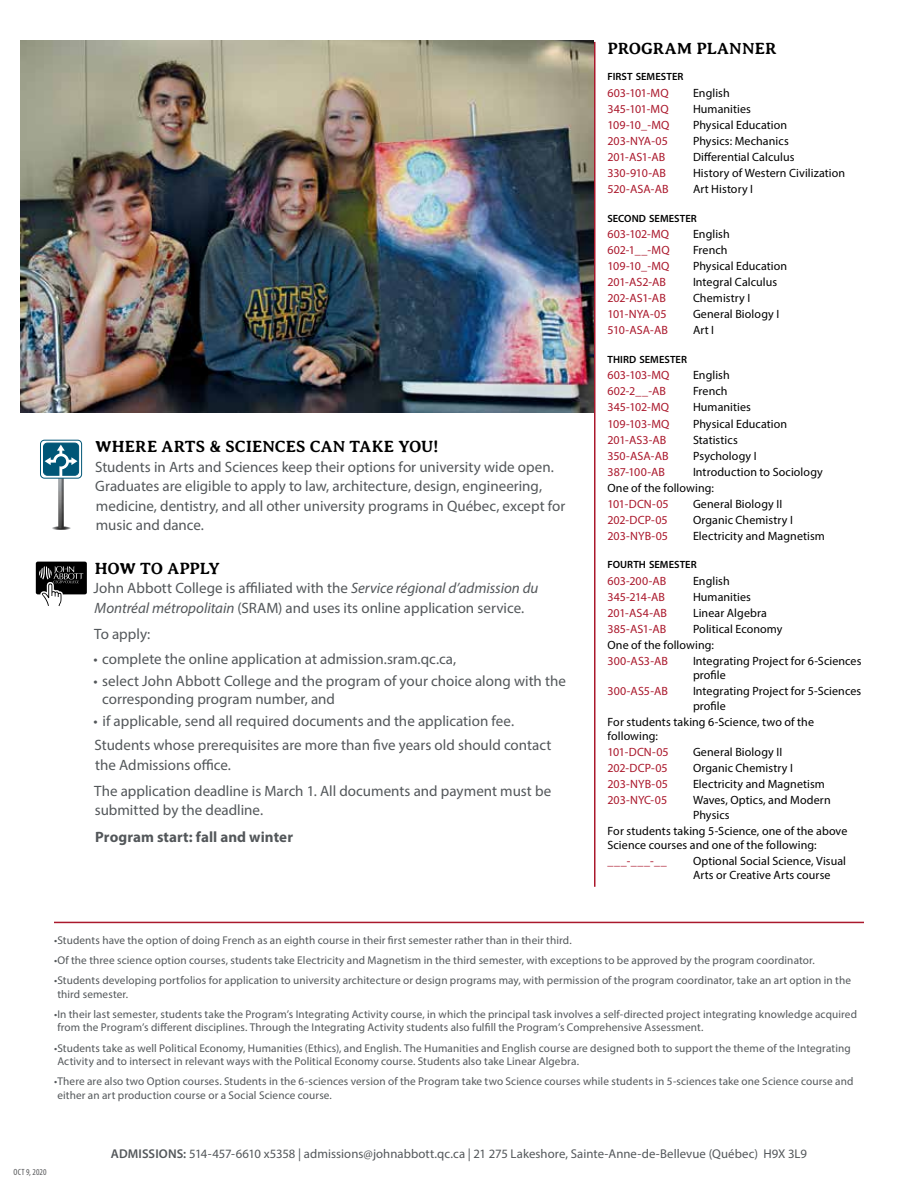
<style>
.page{position:relative;width:918px;height:1188px;background:#fff}
.page>*{position:absolute;margin:0;border:0;box-sizing:border-box;transform-origin:0 0}
.t1{font:700 16.5px "Averia Serif Libre";letter-spacing:.005em;color:#000}
.t2{font:700 16.5px "Averia Serif Libre";letter-spacing:-.015em;color:#000}
.t3{font:15px/19.5px "Myriad Pro";color:#53575a}
.t4{font:700 15px "Myriad Pro";letter-spacing:.005em;color:#53575a}
.t5{font:12.75px "Myriad Pro";letter-spacing:.005em;color:#53575a}
.t6{font:12px/14.4px "Myriad Pro";letter-spacing:.01em;color:#000}
.t7{font:12px "Myriad Pro";color:#aa182c}
.t8{font:11.25px/13.5px "Myriad Pro";letter-spacing:.01em;color:#53575a}
.t9{font:600 10.5px "Myriad Pro";letter-spacing:.005em;color:#000}
.t10{font:condensed 9px "Myriad Pro";letter-spacing:.015em;color:#58595b}
.s1{font-style:italic}
.s2{font-weight:600}
</style>
<div class="page">
<img style="left:20px;top:40px;width:574px;height:372px">
<hr style="left:594px;top:42px;width:2px;height:845px;background:#aa182c">
<hr style="left:54px;top:922px;width:810px;height:1px;background:#aa182c">
<svg style="left:51px;top:526px;width:20px;height:4px"></svg>
<img style="left:58px;top:479px;width:6px;height:50px">
<svg style="left:40px;top:440px;width:42px;height:38px"></svg>
<div style="left:40px;top:440px;width:42px;height:39px;border:1px solid #005677;border-radius:4px"></div>
<div style="left:43px;top:443px;width:36px;height:33px;border:1px solid #005677;border-radius:4px"></div>
<svg style="left:45px;top:445px;width:32px;height:31px"></svg>
<svg style="left:36px;top:562px;width:51px;height:44px"></svg>
<h1 class="t1" style="left:95px;top:437px;width:345px">WHERE ARTS &amp; SCIENCES CAN TAKE YOU!</h1>
<p class="t3" style="left:95px;top:457px;width:472px">Students in Arts and Sciences keep their options for university wide open.<br>Graduates are eligible to apply to law, architecture, design, engineering, medicine, dentistry, and all other university programs in Québec, except for music and dance.</p>
<h1 class="t2" style="left:95px;top:559px;width:127px">HOW TO APPLY</h1>
<h2 class="t3" style="left:94px;top:578px;width:446px">John Abbott College is affiliated with the <span class="s1">Service régional d’admission du<br>Montréal métropolitain</span> (SRAM) and uses its online application service.</h2>
<h2 class="t3" style="left:94px;top:624px;width:58px">To apply:</h2>
<h2 class="t3" style="left:93px;top:649px;width:364px">• complete the online application at admission.sram.qc.ca,</h2>
<h2 class="t3" style="left:102px;top:672px;width:465px;line-height:18px;text-indent:-9px">• select John Abbott College and the program of your choice along with the corresponding program number, and</h2>
<h2 class="t3" style="left:93px;top:709px;width:460px;line-height:23.9px">• if applicable, send all required documents and the application fee.<br>Students whose prerequisites are more than five years old should contact</h2>
<h2 class="t3" style="left:94px;top:751px;width:459px;line-height:26.2px">the Admissions office.<br>The application deadline is March 1. All documents and payment must be</h2>
<h2 class="t3" style="left:95px;top:800px;width:170px">submitted by the deadline.</h2>
<h2 class="t4" style="left:95px;top:827px;width:199px">Program start: fall and winter</h2>
<h1 class="t1" style="left:608px;top:39px;width:171px">PROGRAM PLANNER</h1>
<p class="t9" style="left:608px;top:70px;width:77px">FIRST SEMESTER</p>
<p class="t7" style="left:608px;top:86px;width:63px">603-101-MQ</p>
<p class="t6" style="left:693px;top:86px;width:38px">English</p>
<p class="t7" style="left:608px;top:102px;width:63px">345-101-MQ</p>
<p class="t6" style="left:693px;top:102px;width:60px">Humanities</p>
<p class="t7" style="left:608px;top:118px;width:64px">109-10_-MQ</p>
<p class="t6" style="left:693px;top:118px;width:96px">Physical Education</p>
<p class="t7" style="left:608px;top:134px;width:62px">203-NYA-05</p>
<p class="t6" style="left:693px;top:134px;width:97px">Physics: Mechanics</p>
<p class="t7" style="left:608px;top:150px;width:59px">201-AS1-AB</p>
<p class="t6" style="left:693px;top:150px;width:103px">Differential Calculus</p>
<p class="t7" style="left:608px;top:166px;width:60px">330-910-AB</p>
<p class="t6" style="left:693px;top:166px;width:154px">History of Western Civilization</p>
<p class="t7" style="left:608px;top:182px;width:63px">520-ASA-AB</p>
<p class="t6" style="left:693px;top:182px;width:62px">Art History I</p>
<p class="t9" style="left:608px;top:211px;width:91px">SECOND SEMESTER</p>
<p class="t7" style="left:608px;top:227px;width:63px">603-102-MQ</p>
<p class="t6" style="left:693px;top:227px;width:38px">English</p>
<p class="t7" style="left:608px;top:243px;width:64px">602-1__-MQ</p>
<p class="t6" style="left:693px;top:243px;width:36px">French</p>
<p class="t7" style="left:608px;top:259px;width:64px">109-10_-MQ</p>
<p class="t6" style="left:693px;top:259px;width:96px">Physical Education</p>
<p class="t7" style="left:608px;top:275px;width:60px">201-AS2-AB</p>
<p class="t6" style="left:693px;top:275px;width:86px">Integral Calculus</p>
<p class="t7" style="left:608px;top:291px;width:60px">202-AS1-AB</p>
<p class="t6" style="left:693px;top:291px;width:59px">Chemistry I</p>
<p class="t7" style="left:608px;top:307px;width:61px">101-NYA-05</p>
<p class="t6" style="left:693px;top:307px;width:88px">General Biology I</p>
<p class="t7" style="left:608px;top:323px;width:62px">510-ASA-AB</p>
<p class="t6" style="left:693px;top:323px;width:23px">Art I</p>
<p class="t9" style="left:608px;top:353px;width:81px">THIRD SEMESTER</p>
<p class="t7" style="left:608px;top:368px;width:64px">603-103-MQ</p>
<p class="t6" style="left:693px;top:368px;width:38px">English</p>
<p class="t7" style="left:608px;top:384px;width:60px">602-2__-AB</p>
<p class="t6" style="left:693px;top:384px;width:36px">French</p>
<p class="t7" style="left:608px;top:400px;width:63px">345-102-MQ</p>
<p class="t6" style="left:693px;top:400px;width:60px">Humanities</p>
<p class="t7" style="left:608px;top:416px;width:63px">109-103-MQ</p>
<p class="t6" style="left:693px;top:416px;width:96px">Physical Education</p>
<p class="t7" style="left:608px;top:432px;width:60px">201-AS3-AB</p>
<p class="t6" style="left:693px;top:432px;width:46px">Statistics</p>
<p class="t7" style="left:608px;top:448px;width:63px">350-ASA-AB</p>
<p class="t6" style="left:693px;top:448px;width:65px">Psychology I</p>
<p class="t7" style="left:608px;top:464px;width:59px">387-100-AB</p>
<p class="t6" style="left:608px;top:463px;width:217px;line-height:16px;text-indent:86px">Introduction to Sociology<br>One of the following:</p>
<p class="t7" style="left:608px;top:496px;width:63px">101-DCN-05</p>
<p class="t6" style="left:693px;top:496px;width:91px">General Biology II</p>
<p class="t7" style="left:608px;top:512px;width:62px">202-DCP-05</p>
<p class="t6" style="left:693px;top:512px;width:101px">Organic Chemistry I</p>
<p class="t7" style="left:608px;top:528px;width:62px">203-NYB-05</p>
<p class="t6" style="left:693px;top:528px;width:133px">Electricity and Magnetism</p>
<p class="t9" style="left:608px;top:558px;width:91px">FOURTH SEMESTER</p>
<p class="t7" style="left:608px;top:573px;width:60px">603-200-AB</p>
<p class="t6" style="left:693px;top:573px;width:38px">English</p>
<p class="t7" style="left:608px;top:589px;width:59px">345-214-AB</p>
<p class="t6" style="left:693px;top:589px;width:60px">Humanities</p>
<p class="t7" style="left:608px;top:605px;width:61px">201-AS4-AB</p>
<p class="t6" style="left:693px;top:605px;width:75px">Linear Algebra</p>
<p class="t7" style="left:608px;top:621px;width:60px">385-AS1-AB</p>
<p class="t6" style="left:608px;top:621px;width:177px;line-height:16px;text-indent:86px">Political Economy<br>One of the following:</p>
<p class="t7" style="left:608px;top:653px;width:62px">300-AS3-AB</p>
<p class="t6" style="left:693px;top:653px;width:170px">Integrating Project for 6-Sciences profile</p>
<p class="t7" style="left:608px;top:684px;width:62px">300-AS5-AB</p>
<p class="t6" style="left:693px;top:684px;width:170px">Integrating Project for 5-Sciences profile</p>
<p class="t6" style="left:608px;top:714px;width:208px">For students taking 6-Science, two of the following:</p>
<p class="t7" style="left:608px;top:745px;width:63px">101-DCN-05</p>
<p class="t6" style="left:693px;top:745px;width:91px">General Biology II</p>
<p class="t7" style="left:608px;top:761px;width:62px">202-DCP-05</p>
<p class="t6" style="left:693px;top:761px;width:101px">Organic Chemistry I</p>
<p class="t7" style="left:608px;top:777px;width:62px">203-NYB-05</p>
<p class="t6" style="left:693px;top:777px;width:133px">Electricity and Magnetism</p>
<p class="t7" style="left:608px;top:793px;width:61px">203-NYC-05</p>
<p class="t6" style="left:693px;top:793px;width:139px">Waves, Optics, and Modern<br>Physics</p>
<p class="t6" style="left:608px;top:823px;width:241px">For students taking 5-Science, one of the above<br>Science courses and one of the following:</p>
<p class="t7" style="left:608px;top:854px;width:61px">___-___-__</p>
<p class="t6" style="left:693px;top:854px;width:155px">Optional Social Science, Visual<br>Arts or Creative Arts course</p>
<p class="t8" style="left:54px;top:933px;width:519px">•Students have the option of doing French as an eighth course in their first semester rather than in their third.</p>
<p class="t8" style="left:54px;top:953px;width:762px">•Of the three science option courses, students take Electricity and Magnetism in the third semester, with exceptions to be approved by the program coordinator.</p>
<p class="t8" style="left:57px;top:973px;width:795px;text-indent:-3px">•Students developing portfolios for application to university architecture or design programs may, with permission of the program coordinator, take an art option in the third semester.</p>
<p class="t8" style="left:57px;top:1007px;width:801px;text-indent:-3px">•In their last semester, students take the Program’s Integrating Activity course, in which the principal task involves a self-directed project integrating knowledge acquired from the Program’s different disciplines. Through the Integrating Activity students also fulfill the Program’s Comprehensive Assessment.</p>
<p class="t8" style="left:57px;top:1041px;width:795px;text-indent:-3px">•Students take as well Political Economy, Humanities (Ethics), and English. The Humanities and English course are designed both to support the theme of the Integrating<br>Activity and to intersect in relevant ways with the Political Economy course. Students also take Linear Algebra.</p>
<p class="t8" style="left:57px;top:1075px;width:798px;text-indent:-3px">•There are also two Option courses. Students in the 6-sciences version of the Program take two Science courses while students in 5-sciences take one Science course and either an art production course or a Social Science course.</p>
<p class="t10" style="left:14px;top:1166px;width:35px">OCT 9, 2020</p>
<p class="t5" style="left:111px;top:1146px;width:698px"><span class="s2">ADMISSIONS:</span> 514-457-6610 x5358 | admissions@johnabbott.qc.ca | 21 275 Lakeshore, Sainte-Anne-de-Bellevue (Québec) H9X 3L9</p>
</div>
